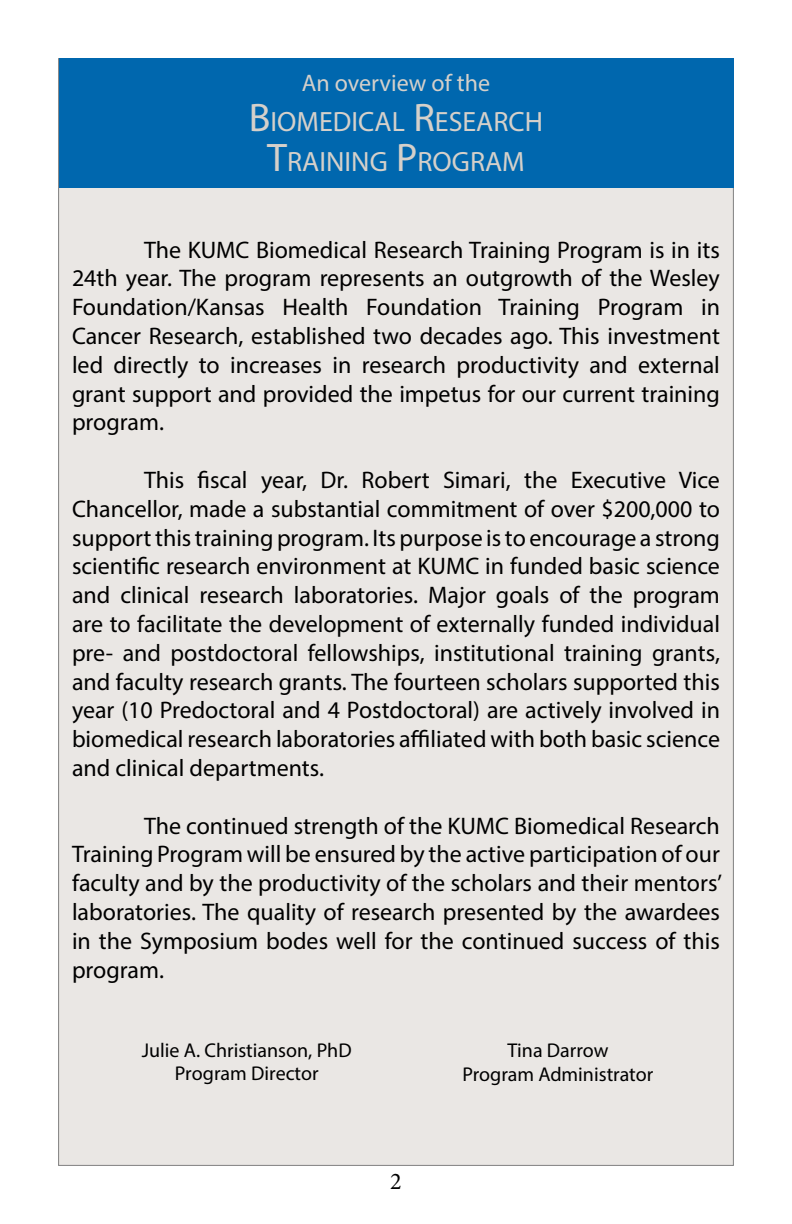
<style>
.page{position:relative;width:792px;height:1224px;background:#fff}
.page>*{position:absolute;margin:0;border:0;box-sizing:border-box;transform-origin:0 0}
.t1{font:28px/40px "Myriad Pro";color:#d5d0ca;text-align:center}
.t2{font:24px/28.8px "Myriad Pro";color:#000;text-align:justify}
.t3{font:24px "Myriad Pro";color:#d5d0ca}
.t4{font:24px "Minion Pro";color:#000}
.t5{font:20px "Myriad Pro";color:#000}
.s1{font-size:40px}
</style>
<div class="page">
<div style="left:58px;top:58px;width:676px;height:1108px;background:#eae7e4"></div>
<div style="left:59px;top:58px;width:674px;height:129px;background:#0067ae"></div>
<p class="t3" style="left:302px;top:68px;width:190px">An overview of the</p>
<p class="t1" style="left:249px;top:101px;width:296px"><span class="s1">B</span>IOMEDICAL <span class="s1">R</span>ESEARCH<br><span class="s1">T</span>RAINING <span class="s1">P</span>ROGRAM</p>
<p class="t2" style="left:72px;top:235px;width:650px;text-indent:72px">The KUMC Biomedical Research Training Program is in its 24th year. The program represents an outgrowth of the Wesley Foundation/Kansas Health Foundation Training Program in Cancer Research, established two decades ago. This investment led directly to increases in research productivity and external grant support and provided the impetus for our current training program.</p>
<p class="t2" style="left:72px;top:465px;width:650px;text-indent:72px">This fscal year, Dr. Robert Simari, the Executive Vice Chancellor, made a substantial commitment of over $200,000 to support this training program. Its purpose is to encourage a strong scientifc research environment at KUMC in funded basic science and clinical research laboratories. Major goals of the program are to facilitate the development of externally funded individual pre- and postdoctoral fellowships, institutional training grants, and faculty research grants. The fourteen scholars supported this year (10 Predoctoral and 4 Postdoctoral) are actively involved in biomedical research laboratories afliated with both basic science and clinical departments.</p>
<p class="t2" style="left:72px;top:811px;width:652px;text-indent:72px">The continued strength of the KUMC Biomedical Research Training Program will be ensured by the active participation of our faculty and by the productivity of the scholars and their mentors’ laboratories. The quality of research presented by the awardees in the Symposium bodes well for the continued success of this program.</p>
<p class="t5" style="left:142px;top:1038px;width:212px">Julie A. Christianson, PhD</p>
<p class="t5" style="left:508px;top:1038px;width:102px">Tina Darrow</p>
<p class="t5" style="left:175px;top:1061px;width:146px">Program Director</p>
<p class="t5" style="left:463px;top:1062px;width:192px">Program Administrator</p>
<p class="t4" style="left:390px;top:1167px;width:13px">2</p>
</div>
